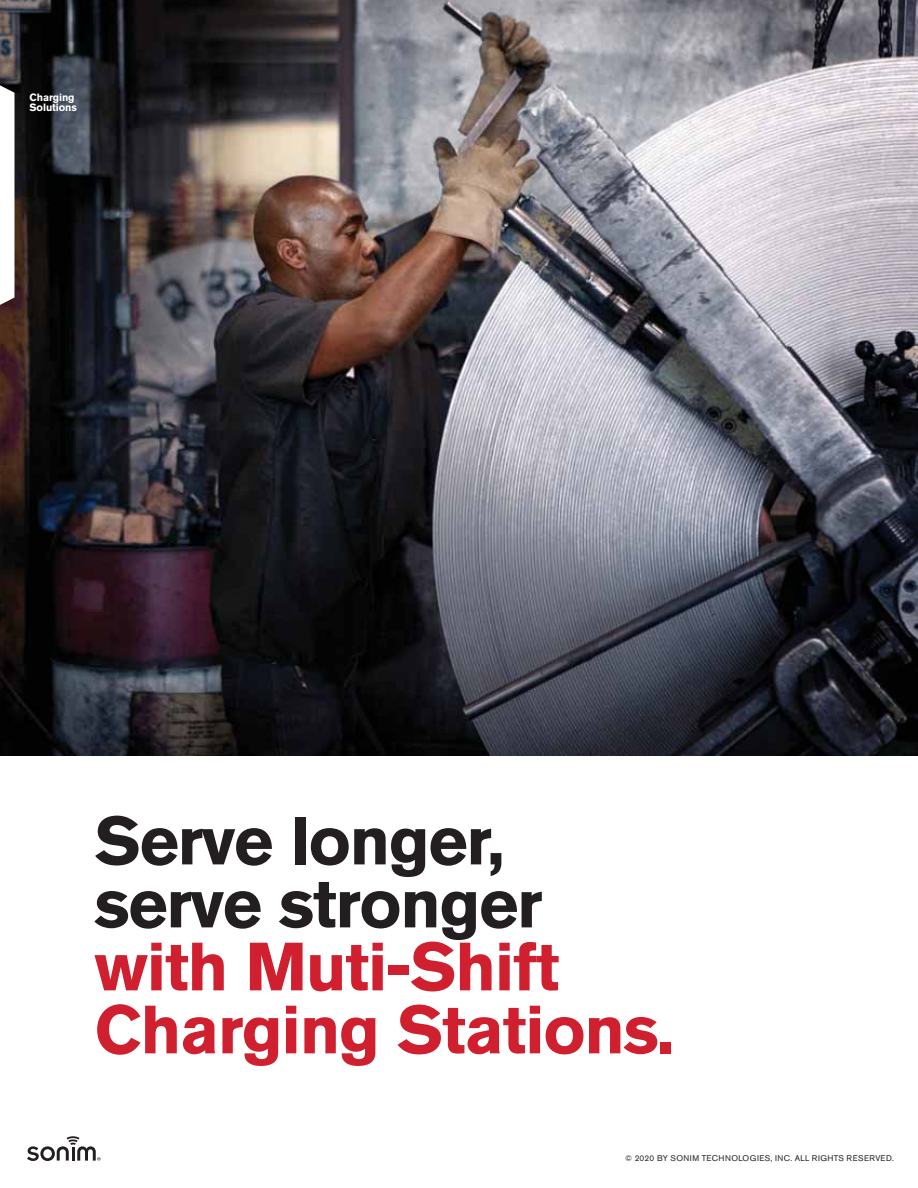
<style>
.page{position:relative;width:918px;height:1188px;background:#fff}
.page>*{position:absolute;margin:0;border:0;box-sizing:border-box;transform-origin:0 0}
.t1{font:700 67.5px/63px "Akzidenz Grotesk Pro";letter-spacing:-.02em;color:#d01f2e}
.t2{font:700 67.5px/63px "Akzidenz Grotesk Pro";letter-spacing:-.02em;color:#231f20}
.t3{font:700 10.5px/10.5px "Akzidenz Grotesk Pro";letter-spacing:-.01em;color:#fff}
.t4{font:8.25px "Akzidenz Grotesk Pro";letter-spacing:.05em;color:#231f20}
</style>
<div class="page">
<img style="left:0;top:0;width:918px;height:756px">
<svg style="left:0;top:85px;width:15px;height:220px"></svg>
<svg style="left:27px;top:1136px;width:73px;height:25px"></svg>
<p class="t3" style="left:30px;top:93px;width:49px">Charging<br>Solutions</p>
<h1 class="t2" style="left:94px;top:817px;width:449px">Serve longer, serve stronger</h1>
<h1 class="t1" style="left:94px;top:943px;width:581px">with Muti-Shift<br>Charging Stations.</h1>
<p class="t4" style="left:625px;top:1155px;width:270px">© 2020 BY SONIM TECHNOLOGIES, INC. ALL RIGHTS RESERVED.</p>
</div>
